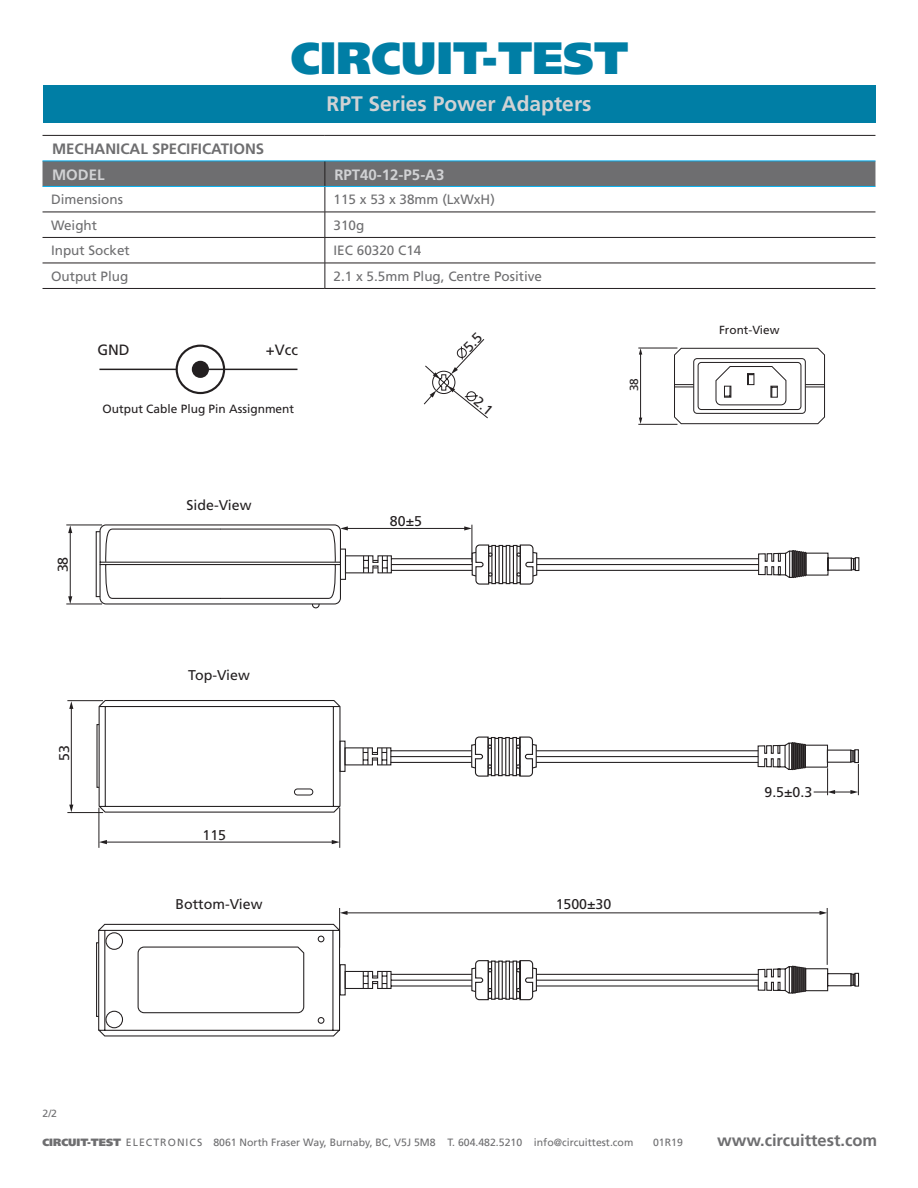
<style>
.page{position:relative;width:918px;height:1188px;background:#fff}
.page>*{position:absolute;margin:0;border:0;box-sizing:border-box;transform-origin:0 0}
.t1{font:900 45px "Frutiger LT";color:#007ea5}
.t2{font:700 21px "Frutiger";color:#d1d2d4}
.www{font:700 16.5px "Frutiger";color:#6e6e70}
.Table_Head{font:700 15px "Frutiger";color:#6e6e70}
.Table_Head-2{font:700 15px "Frutiger";color:#d1d2d4}
.t3{font:14.85px "Frutiger";color:#231f20}
.t4{font:14.1px "Frutiger LT";color:#231f20}
.Table_Content{font:13.5px "Frutiger";color:#6e6e70}
.t5{font:12px "Frutiger";color:#231f20}
.t6{font:11.7px "Frutiger";color:#231f20}
.Address{font:10.5px "Frutiger LT";color:#6e6e70}
.Footer1{font:900 10.5px "Frutiger LT";color:#6e6e70}
.s1{font-weight:400}
</style>
<div class="page">
<div style="left:43px;top:85px;width:832px;height:38px;background:#007ea5"></div>
<svg style="left:43px;top:162px;width:832px;height:126px"></svg>
<hr style="left:43px;top:135px;width:282px;height:1px;background:#231f20">
<hr style="left:325px;top:135px;width:550px;height:1px;background:#231f20">
<hr style="left:43px;top:161px;width:282px;height:1px;background:#00aeef">
<hr style="left:325px;top:161px;width:550px;height:1px;background:#00aeef">
<hr style="left:43px;top:186px;width:282px;height:1px;background:#00aeef">
<hr style="left:325px;top:186px;width:550px;height:1px;background:#00aeef">
<hr style="left:43px;top:288px;width:282px;height:1px;background:#231f20">
<hr style="left:325px;top:288px;width:550px;height:1px;background:#231f20">
<hr style="left:99px;top:369px;width:101px;height:1px;background:#231f20">
<div style="left:177px;top:346px;width:47px;height:47px;background:#fff;border-radius:50%"></div>
<div style="left:176px;top:345px;width:49px;height:49px;border:2px solid #231f20;border-radius:50%"></div>
<div style="left:193px;top:362px;width:15px;height:15px;background:#231f20;border-radius:50%"></div>
<div style="left:192px;top:361px;width:17px;height:17px;border:2px solid #231f20;border-radius:50%"></div>
<hr style="left:196px;top:369px;width:101px;height:1px;background:#231f20">
<svg style="left:674px;top:347px;width:151px;height:78px"></svg>
<hr style="left:640px;top:353px;width:1px;height:66px;background:#231f20">
<svg style="left:639px;top:349px;width:3px;height:6px"></svg>
<svg style="left:639px;top:418px;width:3px;height:6px"></svg>
<hr style="left:638px;top:424px;width:39px;height:1px;background:#231f20">
<hr style="left:638px;top:348px;width:39px;height:1px;background:#231f20">
<svg style="left:757px;top:965px;width:103px;height:29px"></svg>
<hr style="left:536px;top:974px;width:223px;height:1px;background:#231f20">
<hr style="left:536px;top:980px;width:223px;height:1px;background:#231f20">
<hr style="left:536px;top:985px;width:223px;height:2px;background:#231f20">
<svg style="left:96px;top:942px;width:2px;height:75px"></svg>
<svg style="left:98px;top:923px;width:440px;height:114px"></svg>
<hr style="left:67px;top:812px;width:36px;height:1px;background:#231f20">
<hr style="left:71px;top:708px;width:1px;height:98px;background:#231f20">
<svg style="left:69px;top:701px;width:4px;height:8px"></svg>
<svg style="left:69px;top:805px;width:4px;height:7px"></svg>
<hr style="left:67px;top:700px;width:36px;height:1px;background:#231f20">
<hr style="left:339px;top:808px;width:1px;height:40px;background:#231f20">
<hr style="left:105px;top:842px;width:228px;height:1px;background:#231f20">
<svg style="left:100px;top:840px;width:7px;height:4px"></svg>
<svg style="left:332px;top:840px;width:8px;height:4px"></svg>
<hr style="left:99px;top:808px;width:1px;height:40px;background:#231f20">
<svg style="left:96px;top:724px;width:3px;height:64px"></svg>
<div style="left:99px;top:700px;width:242px;height:113px;border:1px solid #231f20;border-radius:6px"></div>
<div style="left:294px;top:789px;width:19px;height:6px;border:1px solid #231f20;border-radius:3px"></div>
<hr style="left:99px;top:706px;width:241px;height:1px;background:#231f20">
<hr style="left:99px;top:806px;width:241px;height:1px;background:#231f20">
<hr style="left:105px;top:707px;width:1px;height:99px;background:#231f20">
<hr style="left:333px;top:707px;width:1px;height:99px;background:#231f20">
<svg style="left:757px;top:742px;width:102px;height:53px"></svg>
<svg style="left:339px;top:736px;width:199px;height:41px"></svg>
<hr style="left:536px;top:750px;width:222px;height:1px;background:#231f20">
<hr style="left:536px;top:756px;width:222px;height:1px;background:#231f20">
<hr style="left:536px;top:762px;width:222px;height:1px;background:#231f20">
<hr style="left:827px;top:908px;width:1px;height:57px;background:#231f20">
<hr style="left:346px;top:913px;width:475px;height:1px;background:#231f20">
<svg style="left:340px;top:911px;width:8px;height:4px"></svg>
<svg style="left:820px;top:911px;width:7px;height:4px"></svg>
<hr style="left:339px;top:908px;width:1px;height:40px;background:#231f20">
<hr style="left:66px;top:604px;width:36px;height:1px;background:#231f20">
<hr style="left:70px;top:532px;width:1px;height:66px;background:#231f20">
<svg style="left:68px;top:526px;width:4px;height:7px"></svg>
<svg style="left:68px;top:596px;width:4px;height:8px"></svg>
<hr style="left:66px;top:525px;width:36px;height:1px;background:#231f20">
<svg style="left:758px;top:550px;width:102px;height:28px"></svg>
<hr style="left:537px;top:558px;width:222px;height:1px;background:#231f20">
<hr style="left:537px;top:564px;width:222px;height:1px;background:#231f20">
<hr style="left:537px;top:570px;width:222px;height:1px;background:#231f20">
<svg style="left:95px;top:524px;width:443px;height:85px"></svg>
<svg style="left:423px;top:339px;width:65px;height:80px"></svg>
<h1 class="t1" style="left:291px;top:31px;width:339px">CIRCUIT-TEST</h1>
<h2 class="t2" style="left:327px;top:92px;width:266px">RPT Series Power Adapters</h2>
<p class="Table_Head" style="left:52px;top:140px;width:214px">MECHANICAL SPECIFICATIONS</p>
<p class="Table_Head-2" style="left:52px;top:165px;width:54px">MODEL</p>
<p class="Table_Head-2" style="left:334px;top:165px;width:112px">RPT40-12-P5-A3</p>
<p class="Table_Content" style="left:51px;top:192px;width:74px">Dimensions</p>
<p class="Table_Content" style="left:334px;top:192px;width:163px">115 x 53 x 38mm (LxWxH)</p>
<p class="Table_Content" style="left:51px;top:217px;width:48px">Weight</p>
<p class="Table_Content" style="left:334px;top:217px;width:32px">310g</p>
<p class="Table_Content" style="left:51px;top:243px;width:80px">Input Socket</p>
<p class="Table_Content" style="left:334px;top:243px;width:89px">IEC 60320 C14</p>
<p class="Table_Content" style="left:51px;top:268px;width:79px">Output Plug</p>
<p class="Table_Content" style="left:334px;top:268px;width:210px">2.1 x 5.5mm Plug, Centre Positive</p>
<p class="t3" style="left:97px;top:341px;width:34px">GND</p>
<p class="t3" style="left:266px;top:341px;width:34px">+Vcc</p>
<p class="t5" style="left:103px;top:401px;width:193px">Output Cable Plug Pin Assignment</p>
<p class="t4" style="left:55px;top:572px;width:17px;rotate:-90deg">38</p>
<p class="t4" style="left:187px;top:497px;width:67px">Side-View</p>
<p class="t4" style="left:390px;top:513px;width:34px">80±5</p>
<p class="t6" style="left:627px;top:391px;width:15px;rotate:-90deg">38</p>
<p class="t4" style="left:56px;top:761px;width:17px;rotate:-90deg">53</p>
<p class="t4" style="left:188px;top:667px;width:63px">Top-View</p>
<p class="t4" style="left:203px;top:827px;width:25px">115</p>
<p class="t4" style="left:176px;top:895px;width:89px">Bottom-View</p>
<p class="t4" style="left:556px;top:896px;width:57px">1500±30</p>
<p class="Address" style="left:43px;top:1107px;width:16px">2/2</p>
<p class="t6" style="left:719px;top:323px;width:62px">Front-View</p>
<p class="t4" style="left:764px;top:784px;width:49px">9.5±0.3</p>
<p class="Footer1" style="left:43px;top:1136px;width:161px">CIRCUIT-TEST <span class="s1">ELECTRONICS</span></p>
<p class="Address" style="left:213px;top:1136px;width:422px">8061 North Fraser Way, Burnaby, BC, V5J 5M8 T. 604.482.5210 info@circuittest.com</p>
<p class="Address" style="left:653px;top:1136px;width:31px">01R19</p>
<p class="www" style="left:717px;top:1130px;width:162px">www.circuittest.com</p>
</div>
